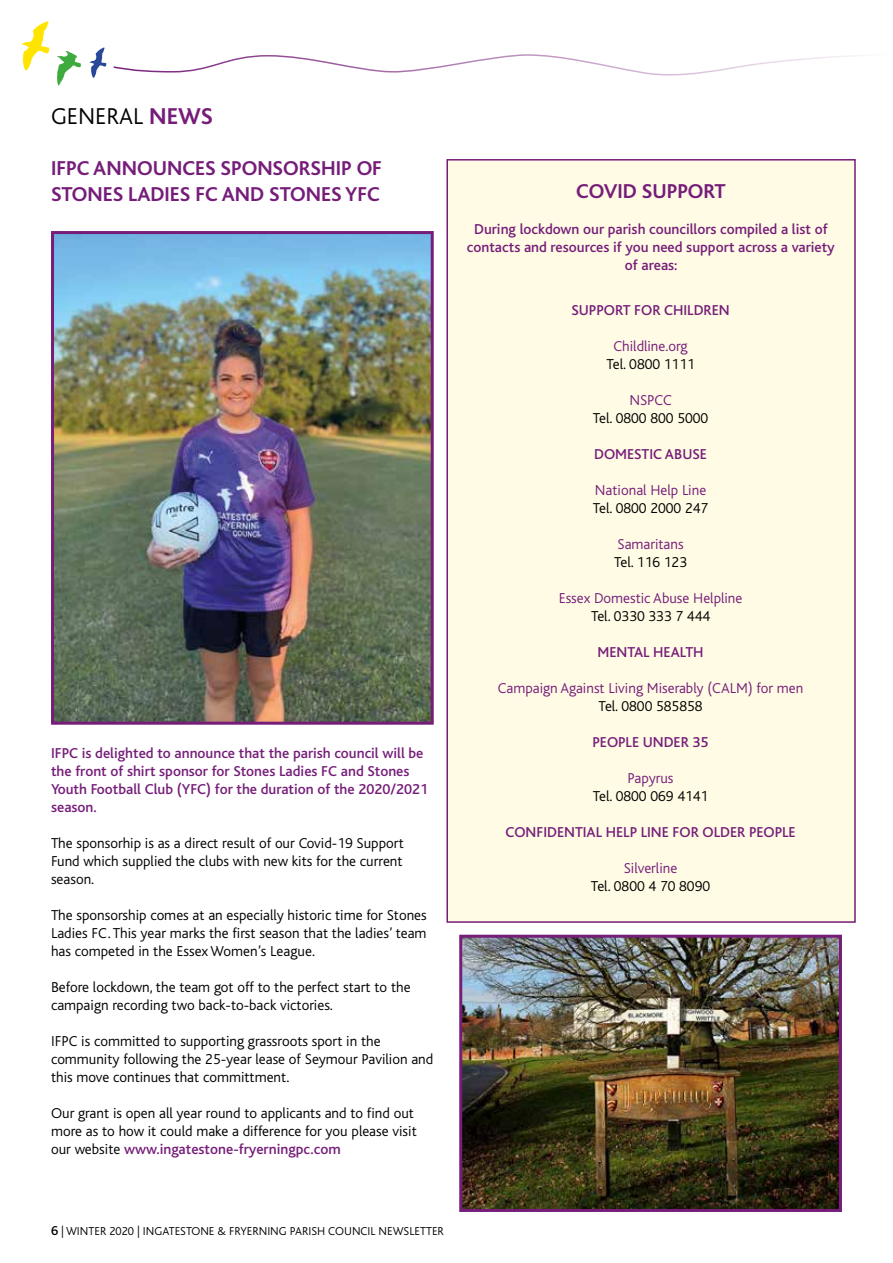
<style>
.page{position:relative;width:893px;height:1263px;background:#fff}
.page>*{position:absolute;margin:0;border:0;box-sizing:border-box;transform-origin:0 0}
.t1{font:300 24px "Bliss";color:#000}
.t2{font:700 21px/25.2px "Bliss";color:#751d79}
.t3{font:300 15px/18px "Bliss";color:#000}
.t4{font:500 15px/18px "Bliss";color:#751d79}
.t5{font:300 15px "Bliss";color:#751d79}
.t6{font:300 12px "Bliss";color:#000}
.s1{font-weight:700;color:#751d79}
.s2{font-weight:500;color:#751d79}
.s3{font-weight:500;font-size:13.5px}
</style>
<div class="page">
<svg style="left:113px;top:54px;width:750px;height:22px"></svg>
<svg style="left:89px;top:47px;width:17px;height:31px"></svg>
<svg style="left:57px;top:51px;width:24px;height:35px"></svg>
<svg style="left:21px;top:21px;width:28px;height:50px"></svg>
<img style="left:55px;top:235px;width:375px;height:486px">
<div style="left:51px;top:231px;width:383px;height:494px;border:3px solid #751d79"></div>
<img style="left:463px;top:939px;width:375px;height:269px">
<div style="left:459px;top:935px;width:383px;height:277px;border:3px solid #751d79"></div>
<div style="left:446px;top:159px;width:410px;height:764px;background:#fffbe4;border:2px solid #751d79"></div>
<h1 class="t1" style="left:51px;top:103px;width:163px">GENERAL <span class="s1">NEWS</span></h1>
<h2 class="t2" style="left:51px;top:156px;width:333px">IFPC ANNOUNCES SPONSORSHIP OF<br>STONES LADIES FC AND STONES YFC</h2>
<p class="t4" style="left:51px;top:744px;width:378px">IFPC is delighted to announce that the parish council will be the front of shirt sponsor for Stones Ladies FC and Stones Youth Football Club (YFC) for the duration of the 2020/2021 season.</p>
<p class="t3" style="left:51px;top:834px;width:354px;text-align:justify">The sponsorhip is as a direct result of our Covid-19 Support Fund which supplied the clubs with new kits for the current season.</p>
<p class="t3" style="left:51px;top:906px;width:377px;text-align:justify">The sponsorship comes at an especially historic time for Stones Ladies FC. This year marks the first season that the ladies’ team has competed in the Essex Women’s League.</p>
<p class="t3" style="left:51px;top:978px;width:361px">Before lockdown, the team got off to the perfect start to the campaign recording two back-to-back victories.</p>
<p class="t3" style="left:51px;top:1032px;width:384px">IFPC is committed to supporting grassroots sport in the community following the 25-year lease of Seymour Pavilion and this move continues that committment.</p>
<p class="t3" style="left:51px;top:1104px;width:367px">Our grant is open all year round to applicants and to find out more as to how it could make a difference for you please visit our website <span class="s2">www.ingatestone-fryerningpc.com</span></p>
<h2 class="t2" style="left:576px;top:179px;width:151px">COVID SUPPORT</h2>
<p class="t4" style="left:467px;top:220px;width:369px;text-align:center">During lockdown our parish councillors compiled a list of contacts and resources if you need support across a variety of areas:</p>
<p class="t4" style="left:571px;top:301px;width:160px">SUPPORT FOR CHILDREN</p>
<p class="t5" style="left:613px;top:338px;width:76px">Childline.org</p>
<p class="t3" style="left:606px;top:355px;width:90px">Tel. 0800 1111</p>
<p class="t5" style="left:629px;top:392px;width:44px">NSPCC</p>
<p class="t3" style="left:593px;top:409px;width:117px">Tel. 0800 800 5000</p>
<p class="t4" style="left:594px;top:445px;width:114px">DOMESTIC ABUSE</p>
<p class="t5" style="left:595px;top:482px;width:113px">National Help Line</p>
<p class="t3" style="left:593px;top:499px;width:117px">Tel. 0800 2000 247</p>
<p class="t5" style="left:617px;top:536px;width:68px">Samaritans</p>
<p class="t3" style="left:614px;top:553px;width:74px">Tel. 116 123</p>
<p class="t5" style="left:559px;top:590px;width:185px">Essex Domestic Abuse Helpline</p>
<p class="t3" style="left:591px;top:607px;width:121px">Tel. 0330 333 7 444</p>
<p class="t4" style="left:597px;top:643px;width:108px">MENTAL HEALTH</p>
<p class="t5" style="left:498px;top:680px;width:307px">Campaign Against Living Miserably (CALM) for men</p>
<p class="t3" style="left:599px;top:697px;width:105px">Tel. 0800 585858</p>
<p class="t4" style="left:592px;top:733px;width:118px">PEOPLE UNDER 35</p>
<p class="t5" style="left:628px;top:770px;width:48px">Papyrus</p>
<p class="t3" style="left:593px;top:787px;width:117px">Tel. 0800 069 4141</p>
<p class="t4" style="left:505px;top:823px;width:292px">CONFIDENTIAL HELP LINE FOR OLDER PEOPLE</p>
<p class="t5" style="left:624px;top:860px;width:55px">Silverline</p>
<p class="t3" style="left:591px;top:877px;width:121px">Tel. 0800 4 70 8090</p>
<p class="t6" style="left:51px;top:1225px;width:394px"><span class="s3">6</span> | WINTER 2020 | INGATESTONE &amp; FRYERNING PARISH COUNCIL NEWSLETTER</p>
</div>
